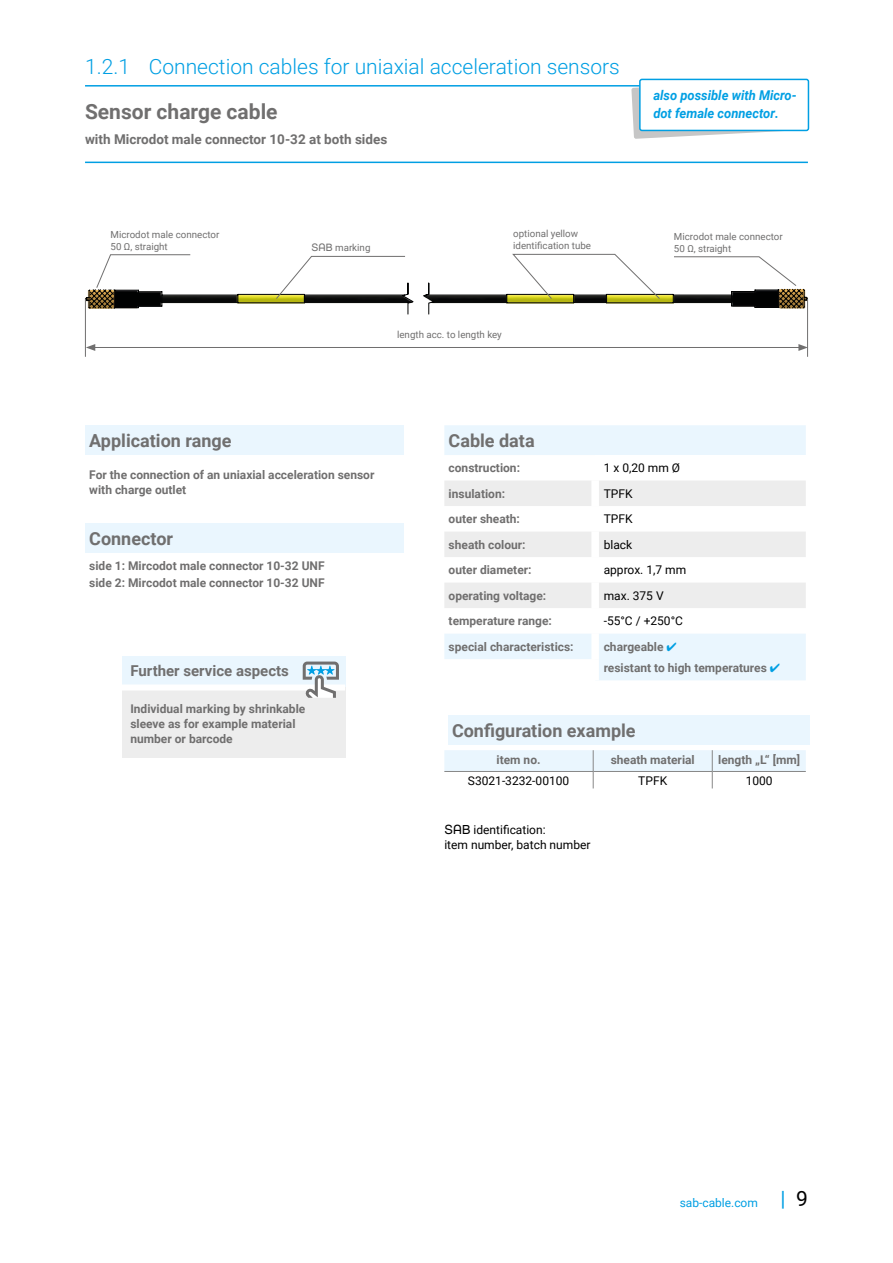
<style>
.page{position:relative;width:893px;height:1263px;background:#fff}
.page>*{position:absolute;margin:0;border:0;box-sizing:border-box;transform-origin:0 0}
.t1{font:300 21px "Roboto";color:#009fe3}
.t2{font:700 21px "Roboto";color:#706f6f}
.t3{font:21px "Roboto";color:#009fe3}
.t4{font:700 18px "Roboto";color:#706f6f}
.t5{font:700 15px "Roboto";color:#706f6f}
.t6{font:700 13.5px "Roboto";color:#706f6f}
.t7{font:italic 700 13.5px/18px "Roboto";color:#009fe3;scale:.96 1}
.t8{font:700 12px/15px "Roboto";color:#706f6f}
.t9{font:12px/14.4px "Roboto";color:#000}
.t10{font:12px "Roboto";color:#009fe3}
.t11{font:9.75px/11.7px "Roboto";color:#706f6f}
.s1{font-family:"SAB"}
.s2{color:#009fe3}
.s3{color:#000}
</style>
<div class="page">
<hr style="left:85px;top:85px;width:723px;height:2px;background:#009fe3">
<hr style="left:85px;top:162px;width:723px;height:1px;background:#009fe3">
<hr style="left:93px;top:347px;width:708px;height:1px;background:#706f6f">
<svg style="left:86px;top:344px;width:9px;height:7px"></svg>
<svg style="left:798px;top:344px;width:9px;height:7px"></svg>
<hr style="left:807px;top:299px;width:1px;height:58px;background:#706f6f">
<hr style="left:85px;top:299px;width:1px;height:58px;background:#706f6f">
<svg style="left:85px;top:254px;width:723px;height:61px"></svg>
<svg style="left:631px;top:79px;width:171px;height:60px"></svg>
<div style="left:640px;top:79px;width:168px;height:51px;background:#fff;border-radius:2px"></div>
<div style="left:639px;top:79px;width:170px;height:52px;border:2px solid #009fe3;border-radius:2px"></div>
<svg style="left:444px;top:750px;width:362px;height:38px"></svg>
<div style="left:85px;top:425px;width:319px;height:30px;background:#eaf6fe"></div>
<div style="left:85px;top:523px;width:319px;height:30px;background:#eaf6fe"></div>
<div style="left:448px;top:715px;width:361px;height:30px;background:#eaf6fe"></div>
<div style="left:122px;top:656px;width:223px;height:31px;background:#eaf6fe"></div>
<div style="left:122px;top:687px;width:223px;height:71px;background:#ededed"></div>
<div style="left:122px;top:684px;width:223px;height:6px;background:#fff"></div>
<svg style="left:303px;top:661px;width:36px;height:37px"></svg>
<svg style="left:444px;top:425px;width:362px;height:255px"></svg>
<div style="left:595px;top:455px;width:211px;height:25px;background:#fff"></div>
<div style="left:444px;top:480px;width:362px;height:26px;background:#ededed"></div>
<svg style="left:444px;top:531px;width:362px;height:77px"></svg>
<div style="left:591px;top:455px;width:8px;height:25px;background:#fff"></div>
<div style="left:591px;top:480px;width:8px;height:26px;background:#fff"></div>
<div style="left:591px;top:506px;width:8px;height:25px;background:#fff"></div>
<div style="left:591px;top:531px;width:8px;height:26px;background:#fff"></div>
<div style="left:591px;top:557px;width:8px;height:26px;background:#fff"></div>
<div style="left:591px;top:583px;width:8px;height:25px;background:#fff"></div>
<div style="left:591px;top:608px;width:8px;height:26px;background:#fff"></div>
<div style="left:591px;top:634px;width:8px;height:25px;background:#fff"></div>
<div style="left:591px;top:659px;width:8px;height:21px;background:#fff"></div>
<h1 class="t1" style="left:85px;top:51px;width:536px">1.2.1 Connection cables for uniaxial acceleration sensors</h1>
<h1 class="t2" style="left:85px;top:97px;width:194px">Sensor charge cable</h1>
<p class="t6" style="left:85px;top:130px;width:304px">with Microdot male connector 10-32 at both sides</p>
<p class="t7" style="left:653px;top:86px;width:151px">also possible with Micro&shy;dot female connector.</p>
<p class="t11" style="left:513px;top:228px;width:66px">optional yellow</p>
<p class="t11" style="left:111px;top:228px;width:110px">Microdot male connector<br>50 Ω, straight</p>
<p class="t11" style="left:674px;top:230px;width:110px">Microdot male connector<br>50 Ω, straight</p>
<p class="t11" style="left:311px;top:241px;width:60px"><span class="s1">B</span> marking</p>
<p class="t11" style="left:513px;top:239px;width:79px">identification tube</p>
<p class="t11" style="left:397px;top:329px;width:106px">length acc. to length key</p>
<h2 class="t4" style="left:89px;top:428px;width:144px">Application range</h2>
<p class="t8" style="left:89px;top:467px;width:287px">For the connection of an uniaxial acceleration sensor with charge outlet</p>
<h2 class="t4" style="left:89px;top:526px;width:85px">Connector</h2>
<p class="t8" style="left:89px;top:557px;width:237px;line-height:16.5px">side 1: Mircodot male connector 10-32 UNF side 2: Mircodot male connector 10-32 UNF</p>
<p class="t5" style="left:130px;top:660px;width:160px">Further service aspects</p>
<p class="t8" style="left:130px;top:701px;width:176px">Individual marking by shrinkable sleeve as for example material number or barcode</p>
<h2 class="t4" style="left:449px;top:428px;width:88px">Cable data</h2>
<p class="t8" style="left:449px;top:460px;width:73px">construction:</p>
<p class="t9" style="left:604px;top:460px;width:78px">1 x 0,20 mm Ø</p>
<p class="t8" style="left:449px;top:485px;width:58px">insulation:</p>
<p class="t9" style="left:604px;top:486px;width:30px">TPFK</p>
<p class="t8" style="left:449px;top:511px;width:73px">outer sheath:</p>
<p class="t9" style="left:604px;top:511px;width:30px">TPFK</p>
<p class="t8" style="left:449px;top:536px;width:79px">sheath colour:</p>
<p class="t9" style="left:604px;top:537px;width:30px">black</p>
<p class="t8" style="left:449px;top:562px;width:84px">outer diameter:</p>
<p class="t9" style="left:604px;top:562px;width:84px">approx. 1,7 mm</p>
<p class="t8" style="left:449px;top:587px;width:99px">operating voltage:</p>
<p class="t9" style="left:604px;top:588px;width:61px">max. 375 V</p>
<p class="t8" style="left:449px;top:613px;width:105px">temperature range:</p>
<p class="t9" style="left:604px;top:613px;width:81px">-55°C / +250°C</p>
<p class="t8" style="left:449px;top:638px;width:127px">special characteristics:</p>
<p class="t8" style="left:604px;top:635px;width:178px;line-height:21.3px">chargeable <span class="s2">✔<br></span>resistant to high temperatures <span class="s2">✔</span></p>
<h2 class="t4" style="left:452px;top:718px;width:185px">Configuration example</h2>
<p class="t8" style="left:497px;top:752px;width:46px">item no.</p>
<p class="t8" style="left:611px;top:752px;width:86px">sheath material</p>
<p class="t8" style="left:718px;top:752px;width:83px">length „L“ [mm]</p>
<p class="t9" style="left:468px;top:773px;width:103px">S3021-3232-00100</p>
<p class="t9" style="left:638px;top:773px;width:30px">TPFK</p>
<p class="t9" style="left:746px;top:773px;width:28px">1000</p>
<p class="t9" style="left:444px;top:822px;width:148px"><span class="s1">B</span> identification:<br>item number, batch number</p>
<p class="t10" style="left:680px;top:1194px;width:80px">sab-cable.com</p>
<h1 class="t3" style="left:781px;top:1184px;width:29px">| <span class="s3">9</span></h1>
</div>
